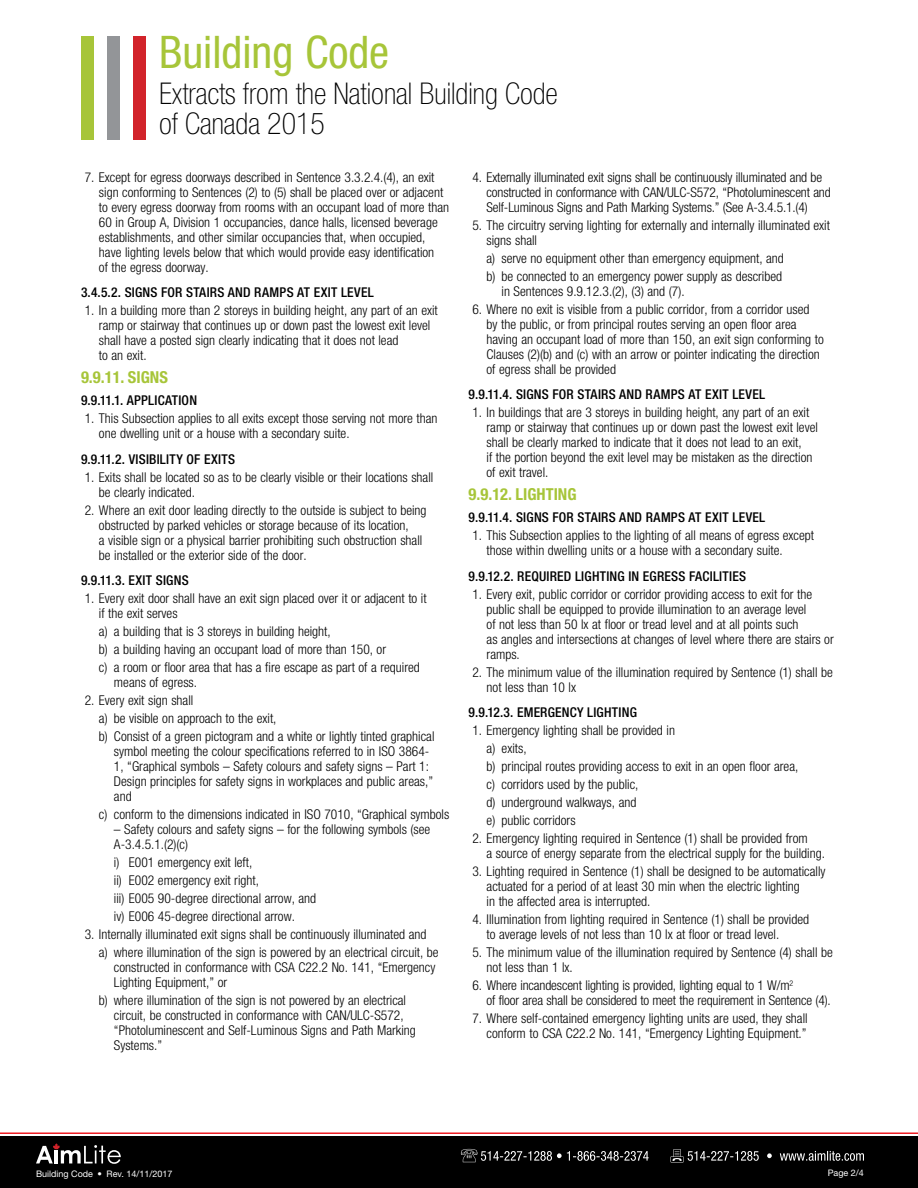
<style>
.page{position:relative;width:918px;height:1188px;background:#fff}
.page>*{position:absolute;margin:0;border:0;box-sizing:border-box;transform-origin:0 0}
.t1{font:condensed 45px "Helvetica Neue";color:#a7c539}
.t2{font:100 condensed 30px/30px "Helvetica Neue";color:#000}
.t3{font:700 condensed 16.5px "Helvetica Neue";color:#a7c539}
.t4{font:300 condensed 13.5px/15px "Helvetica Neue";color:#000}
.t5{font:500 condensed 13.5px "Helvetica Neue";letter-spacing:.02em;color:#000}
.t6{font:9px "Helvetica Neue";color:#fff}
</style>
<div class="page">
<div style="left:0;top:1136px;width:918px;height:52px;background:#000"></div>
<svg style="left:461px;top:1149px;width:403px;height:13px"></svg>
<svg style="left:36px;top:1143px;width:85px;height:21px"></svg>
<hr style="left:0;top:1132px;width:918px;height:2px;background:#ed1d24">
<div style="left:81px;top:36px;width:13px;height:104px;background:#a7c539"></div>
<div style="left:133px;top:36px;width:13px;height:104px;background:#d2232a"></div>
<div style="left:107px;top:36px;width:13px;height:104px;background:#939598"></div>
<h1 class="t1" style="left:159px;top:26px;width:232px">Building Code</h1>
<h2 class="t2" style="left:159px;top:78px;width:400px">Extracts from the National Building Code of Canada 2015</h2>
<p class="t4" style="left:99px;top:169px;width:352px;text-indent:-14px">7. Except for egress doorways described in Sentence 3.3.2.4.(4), an exit sign conforming to Sentences (2) to (5) shall be placed over or adjacent to every egress doorway from rooms with an occupant load of more than 60 in Group A, Division 1 occupancies, dance halls, licensed beverage establishments, and other similar occupancies that, when occupied, have lighting levels below that which would provide easy identification<br>of the egress doorway.</p>
<p class="t5" style="left:81px;top:284px;width:294px">3.4.5.2. SIGNS FOR STAIRS AND RAMPS AT EXIT LEVEL</p>
<p class="t4" style="left:99px;top:303px;width:340px;text-indent:-14px">1. In a building more than 2 storeys in building height, any part of an exit ramp or stairway that continues up or down past the lowest exit level shall have a posted sign clearly indicating that it does not lead<br>to an exit.</p>
<p class="t3" style="left:81px;top:367px;width:56px">9.9.11. SIGNS</p>
<p class="t5" style="left:81px;top:392px;width:118px">9.9.11.1. APPLICATION</p>
<p class="t4" style="left:99px;top:411px;width:340px;text-indent:-14px">1. This Subsection applies to all exits except those serving not more than one dwelling unit or a house with a secondary suite.</p>
<p class="t5" style="left:81px;top:451px;width:156px">9.9.11.2. VISIBILITY OF EXITS</p>
<p class="t4" style="left:99px;top:469px;width:336px;text-indent:-14px">1. Exits shall be located so as to be clearly visible or their locations shall be clearly indicated.</p>
<p class="t4" style="left:99px;top:502px;width:329px;text-indent:-14px">2. Where an exit door leading directly to the outside is subject to being obstructed by parked vehicles or storage because of its location,<br>a visible sign or a physical barrier prohibiting such obstruction shall be installed or the exterior side of the door.</p>
<p class="t5" style="left:81px;top:572px;width:109px">9.9.11.3. EXIT SIGNS</p>
<p class="t4" style="left:99px;top:591px;width:329px;text-indent:-14px">1. Every exit door shall have an exit sign placed over it or adjacent to it if the exit serves</p>
<p class="t4" style="left:99px;top:622px;width:322px;line-height:18px">a) a building that is 3 storeys in building height,<br>b) a building having an occupant load of more than 150, or<br>c) a room or floor area that has a fire escape as part of a required</p>
<p class="t4" style="left:114px;top:675px;width:85px">means of egress.</p>
<p class="t4" style="left:99px;top:691px;width:337px;line-height:18px;text-indent:-14px">2. Every exit sign shall<br>a) be visible on approach to the exit,<br>b) Consist of a green pictogram and a white or lightly tinted graphical</p>
<p class="t4" style="left:114px;top:744px;width:321px">symbol meeting the colour specifications referred to in ISO 3864- 1, “Graphical symbols – Safety colours and safety signs – Part 1:<br>Design principles for safety signs in workplaces and public areas,” and</p>
<p class="t4" style="left:99px;top:807px;width:352px">c) conform to the dimensions indicated in ISO 7010, “Graphical symbols</p>
<p class="t4" style="left:114px;top:822px;width:318px">– Safety colours and safety signs – for the following symbols (see<br>A-3.4.5.1.(2)(c)</p>
<p class="t4" style="left:114px;top:853px;width:204px;line-height:18px">i) E001 emergency exit left,<br>ii) E002 emergency exit right,<br>iii) E005 90-degree directional arrow, and iv) E006 45-degree directional arrow.</p>
<p class="t4" style="left:99px;top:925px;width:341px;line-height:18px;text-indent:-14px">3. Internally illuminated exit signs shall be continuously illuminated and a) where illumination of the sign is powered by an electrical circuit, be</p>
<p class="t4" style="left:114px;top:960px;width:323px">constructed in conformance with CSA C22.2 No. 141, “Emergency<br>Lighting Equipment,” or</p>
<p class="t4" style="left:114px;top:993px;width:303px;text-indent:-15px">b) where illumination of the sign is not powered by an electrical circuit, be constructed in conformance with CAN/ULC-S572, “Photoluminescent and Self-Luminous Signs and Path Marking Systems.”</p>
<p class="t4" style="left:487px;top:169px;width:346px;text-indent:-14px">4. Externally illuminated exit signs shall be continuously illuminated and be constructed in conformance with CAN/ULC-S572, “Photoluminescent and<br>Self-Luminous Signs and Path Marking Systems.” (See A-3.4.5.1.(4)</p>
<p class="t4" style="left:487px;top:217px;width:345px;text-indent:-14px">5. The circuitry serving lighting for externally and internally illuminated exit signs shall</p>
<p class="t4" style="left:487px;top:249px;width:299px;line-height:18px">a) serve no equipment other than emergency equipment, and b) be connected to an emergency power supply as described</p>
<p class="t4" style="left:502px;top:283px;width:185px">in Sentences 9.9.12.3.(2), (3) and (7).</p>
<p class="t4" style="left:487px;top:301px;width:339px;text-indent:-14px">6. Where no exit is visible from a public corridor, from a corridor used<br>by the public, or from principal routes serving an open floor area having an occupant load of more than 150, an exit sign conforming to Clauses (2)(b) and (c) with an arrow or pointer indicating the direction of egress shall be provided</p>
<p class="t5" style="left:469px;top:386px;width:298px">9.9.11.4. SIGNS FOR STAIRS AND RAMPS AT EXIT LEVEL</p>
<p class="t4" style="left:487px;top:405px;width:333px;text-indent:-14px">1. In buildings that are 3 storeys in building height, any part of an exit ramp or stairway that continues up or down past the lowest exit level shall be clearly marked to indicate that it does not lead to an exit,<br>if the portion beyond the exit level may be mistaken as the direction of exit travel.</p>
<p class="t3" style="left:469px;top:484px;width:86px">9.9.12. LIGHTING</p>
<p class="t5" style="left:469px;top:509px;width:298px">9.9.11.4. SIGNS FOR STAIRS AND RAMPS AT EXIT LEVEL</p>
<p class="t4" style="left:487px;top:528px;width:329px;text-indent:-14px">1. This Subsection applies to the lighting of all means of egress except those within dwelling units or a house with a secondary suite.</p>
<p class="t5" style="left:469px;top:568px;width:279px">9.9.12.2. REQUIRED LIGHTING IN EGRESS FACILITIES</p>
<p class="t4" style="left:487px;top:586px;width:349px;text-indent:-14px">1. Every exit, public corridor or corridor providing access to exit for the public shall be equipped to provide illumination to an average level<br>of not less than 50 lx at floor or tread level and at all points such<br>as angles and intersections at changes of level where there are stairs or ramps.</p>
<p class="t4" style="left:487px;top:664px;width:348px;text-indent:-14px">2. The minimum value of the illumination required by Sentence (1) shall be not less than 10 lx</p>
<p class="t5" style="left:469px;top:704px;width:170px">9.9.12.3. EMERGENCY LIGHTING</p>
<p class="t4" style="left:487px;top:721px;width:313px;line-height:18px;text-indent:-14px">1. Emergency lighting shall be provided in<br>a) exits,<br>b) principal routes providing access to exit in an open floor area, c) corridors used by the public,<br>d) underground walkways, and<br>e) public corridors</p>
<p class="t4" style="left:487px;top:831px;width:340px;text-indent:-14px">2. Emergency lighting required in Sentence (1) shall be provided from<br>a source of energy separate from the electrical supply for the building.</p>
<p class="t4" style="left:487px;top:864px;width:340px;text-indent:-14px">3. Lighting required in Sentence (1) shall be designed to be automatically actuated for a period of at least 30 min when the electric lighting<br>in the affected area is interrupted.</p>
<p class="t4" style="left:487px;top:912px;width:324px;text-indent:-14px">4. Illumination from lighting required in Sentence (1) shall be provided to average levels of not less than 10 lx at floor or tread level.</p>
<p class="t4" style="left:487px;top:945px;width:348px;text-indent:-14px">5. The minimum value of the illumination required by Sentence (4) shall be not less than 1 lx.</p>
<p class="t4" style="left:487px;top:978px;width:346px;text-indent:-14px">6. Where incandescent lighting is provided, lighting equal to 1 W/m<sup>2<br></sup>of floor area shall be considered to meet the requirement in Sentence (4).</p>
<p class="t4" style="left:472px;top:1011px;width:337px;text-align:right">7. Where self-contained emergency lighting units are used, they shall conform to CSA C22.2 No. 141, “Emergency Lighting Equipment.”</p>
<p class="t6" style="left:36px;top:1168px;width:138px">Building Code • Rev. 14/11/2017</p>
<p class="t6" style="left:828px;top:1168px;width:38px">Page 2/4</p>
</div>
